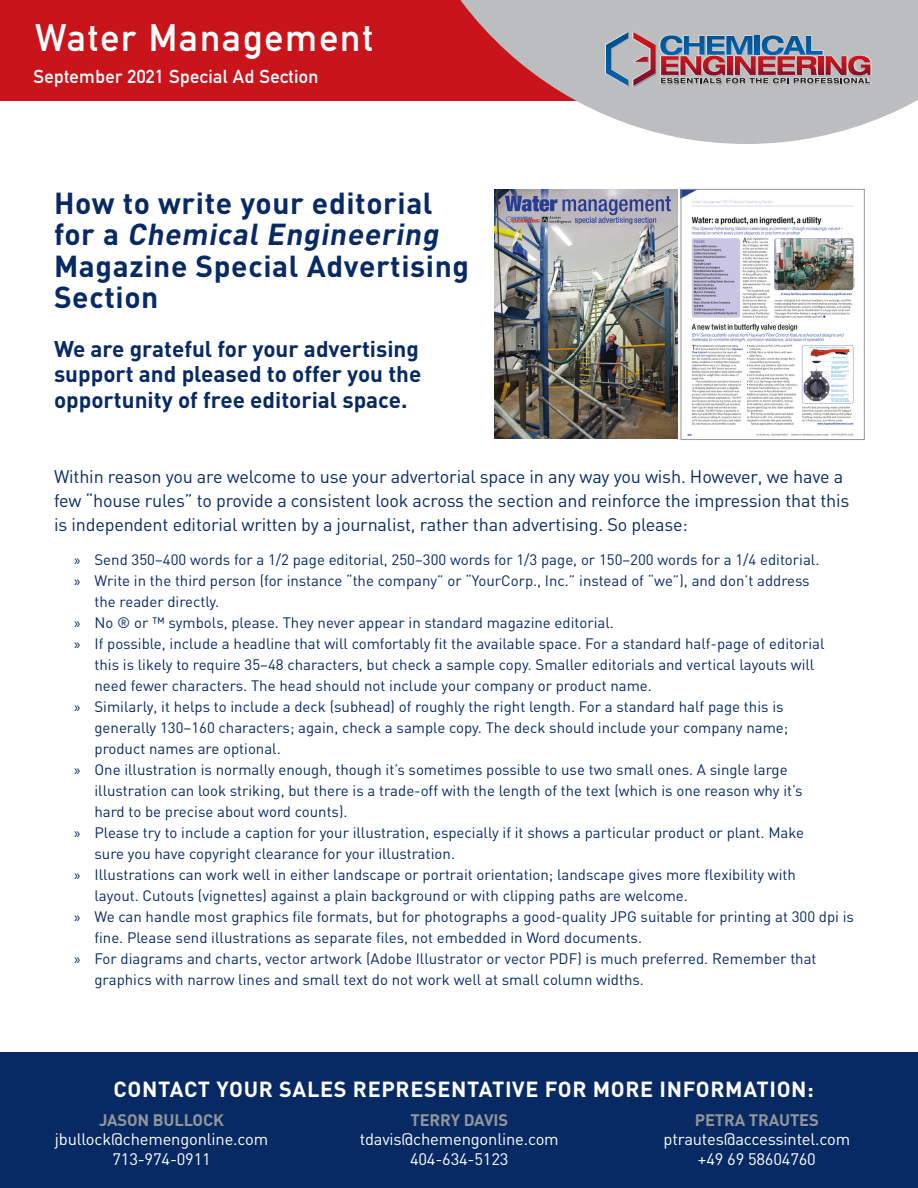
<style>
.page{position:relative;width:918px;height:1188px;background:#fff}
.page>*{position:absolute;margin:0;border:0;box-sizing:border-box;transform-origin:0 0}
.t1{font:700 37.8px "DIN Alternate";letter-spacing:.05em;color:#fff}
.t2{font:700 30px/31.5px "DIN";letter-spacing:.02em;color:#082a64}
.t3{font:700 22.5px/25.5px "DIN";color:#082a64;text-align:justify}
.t4{font:700 21.6px "DIN";letter-spacing:.03em;color:#fff}
.t5{font:700 18.6px "DIN Alternate";letter-spacing:.02em;color:#fff}
.t6{font:18px/24px "DIN";letter-spacing:-.01em;color:#082a64}
.t7{font:16.5px "DIN";letter-spacing:-.01em;color:#fff}
.t8{font:700 16.5px "DIN";letter-spacing:-.01em;color:#939598}
.t9{font:15px/21px "DIN";color:#082a64}
.s1{font-style:italic}
.s2{font-family:"Myriad Pro"}
</style>
<div class="page">
<div style="left:0;top:0;width:670px;height:101px;background:#ca141c"></div>
<svg style="left:460px;top:0;width:458px;height:144px;fill:#bbbdbe"></svg>
<div style="left:605px;top:31px;width:267px;height:56px;background:#fff;opacity:.75"></div>
<svg style="left:606px;top:32px;width:264px;height:54px;background:#9a8997"></svg>
<img style="left:494px;top:189px;width:184px;height:250px">
<img style="left:683px;top:191px;width:172px;height:245px">
<div style="left:681px;top:189px;width:184px;height:251px;border:1px solid #939598"></div>
<div style="left:0;top:1052px;width:918px;height:136px;background:#082a64"></div>
<p class="t1" style="left:35px;top:9px;width:339px">Water Management</p>
<p class="t5" style="left:33px;top:63px;width:287px">September 2021 Special Ad Section</p>
<p class="t2" style="left:54px;top:186px;width:417px">How to write your editorial<br>f o r a <span class="s1">Chemical Engineering<br></span>Magazine Special Advertising<br>Section</p>
<p class="t3" style="left:54px;top:335px;width:369px">We are grateful for your advertising support and pleased to offer you the opportunity of free editorial space.</p>
<p class="t6" style="left:54px;top:464px;width:797px">Within reason you are welcome to use your advertorial space in any way you wish. However, we have a few “house rules” to provide a consistent look across the section and reinforce the impression that this is independent editorial written by a journalist, rather than advertising. So please:</p>
<p class="t9" style="left:74px;top:549px;width:747px"><span class="s2">»</span> Send 350–400 words for a 1/2 page editorial, 250–300 words for 1/3 page, or 150–200 words for a 1/4 editorial.</p>
<p class="t9" style="left:94px;top:570px;width:717px;text-indent:-20px"><span class="s2">»</span> Write in the third person (for instance “the company” or “YourCorp., Inc.” instead of “we”), and don’t address the reader directly.</p>
<p class="t9" style="left:74px;top:612px;width:541px"><span class="s2">»</span> No ® or ™ symbols, please. They never appear in standard magazine editorial.</p>
<p class="t9" style="left:94px;top:633px;width:731px;text-indent:-20px"><span class="s2">»</span> If possible, include a headline that will comfortably fit the available space. For a standard half-page of editorial this is likely to require 35–48 characters, but check a sample copy. Smaller editorials and vertical layouts will need fewer characters. The head should not include your company or product name.</p>
<p class="t9" style="left:94px;top:696px;width:695px;text-indent:-20px"><span class="s2">»</span> Similarly, it helps to include a deck (subhead) of roughly the right length. For a standard half page this is generally 130–160 characters; again, check a sample copy. The deck should include your company name; product names are optional.</p>
<p class="t9" style="left:94px;top:759px;width:710px;text-indent:-20px"><span class="s2">»</span> One illustration is normally enough, though it’s sometimes possible to use two small ones. A single large illustration can look striking, but there is a trade-off with the length of the text (which is one reason why it’s hard to be precise about word counts).</p>
<p class="t9" style="left:94px;top:822px;width:711px;text-indent:-20px"><span class="s2">»</span> Please try to include a caption for your illustration, especially if it shows a particular product or plant. Make sure you have copyright clearance for your illustration.</p>
<p class="t9" style="left:94px;top:864px;width:703px;text-indent:-20px"><span class="s2">»</span> Illustrations can work well in either landscape or portrait orientation; landscape gives more flexibility with layout. Cutouts (vignettes) against a plain background or with clipping paths are welcome.</p>
<p class="t9" style="left:94px;top:906px;width:761px;text-indent:-20px"><span class="s2">»</span> We can handle most graphics file formats, but for photographs a good-quality JPG suitable for printing at 300 dpi is fine. Please send illustrations as separate files, not embedded in Word documents.</p>
<p class="t9" style="left:94px;top:948px;width:724px;text-indent:-20px"><span class="s2">»</span> For diagrams and charts, vector artwork (Adobe Illustrator or vector PDF) is much preferred. Remember that graphics with narrow lines and small text do not work well at small column widths.</p>
<p class="t4" style="left:114px;top:1075px;width:702px">CONTACT YOUR SALES REPRESENTATIVE FOR MORE INFORMATION:</p>
<p class="t8" style="left:99px;top:1109px;width:127px">JASON BULLOCK</p>
<p class="t7" style="left:55px;top:1129px;width:215px">jbullock@chemengonline.com</p>
<p class="t7" style="left:112px;top:1148px;width:100px">713-974-0911</p>
<p class="t8" style="left:410px;top:1109px;width:99px">TERRY DAVIS</p>
<p class="t7" style="left:360px;top:1129px;width:201px">tdavis@chemengonline.com</p>
<p class="t7" style="left:410px;top:1148px;width:100px">404-634-5123</p>
<p class="t8" style="left:695px;top:1109px;width:125px">PETRA TRAUTES</p>
<p class="t7" style="left:664px;top:1129px;width:188px">ptrautes@accessintel.com</p>
<p class="t7" style="left:698px;top:1148px;width:119px">+49 69 58604760</p>
</div>
